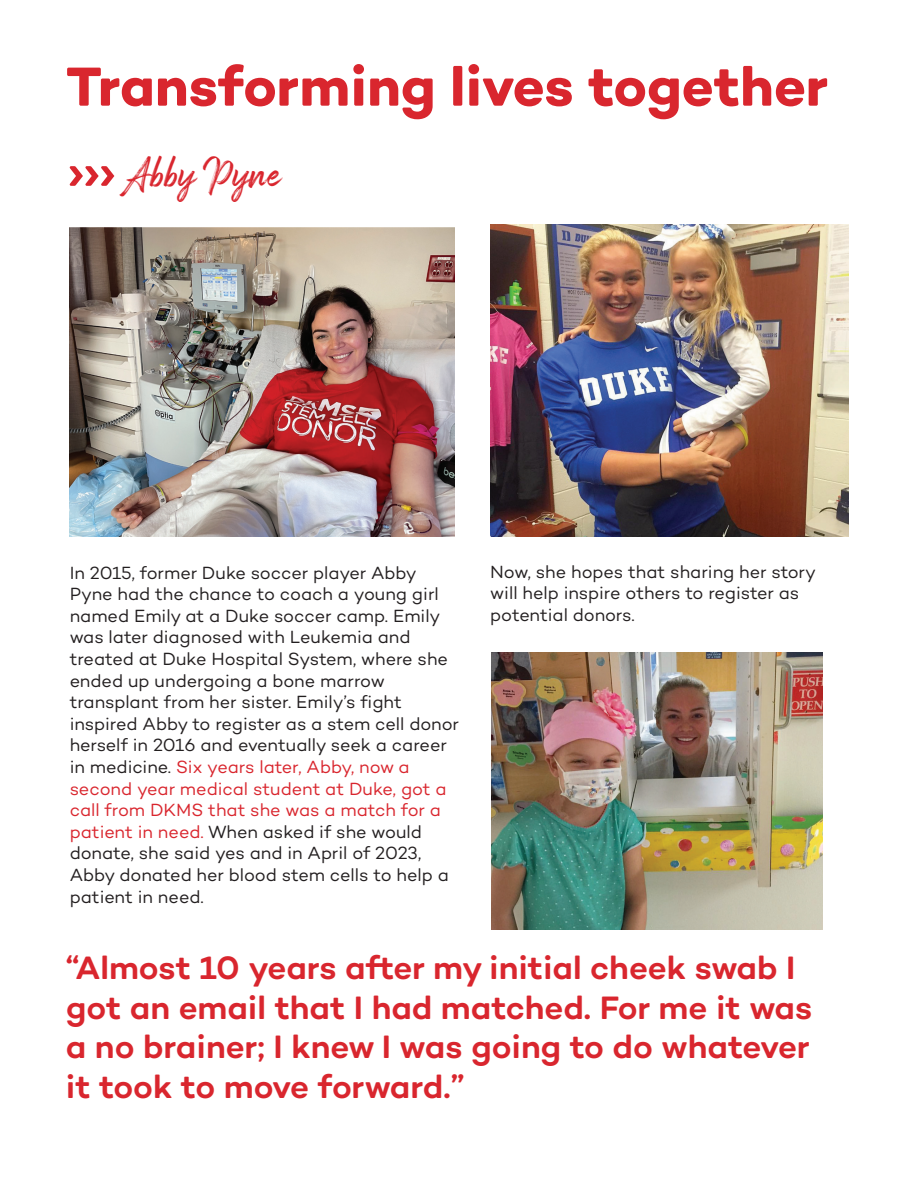
<style>
.page{position:relative;width:918px;height:1188px;background:#fff}
.page>*{position:absolute;margin:0;border:0;box-sizing:border-box;transform-origin:0 0}
.t1{font:700 55.95px "DKMS Custom";letter-spacing:-.005em;color:#d9262e}
.t2{font:38.25px "Arsilon";color:#d9262e}
.t3{font:500 33px/39.6px "DKMS Custom";color:#d9262e}
.t4{font:18px/21.6px "DKMS Custom";letter-spacing:-.005em;color:#231f20}
.s1{color:#d9262e}
</style>
<div class="page">
<svg style="left:70px;top:166px;width:44px;height:20px"></svg>
<img style="left:490px;top:224px;width:358px;height:312px">
<img style="left:70px;top:227px;width:384px;height:309px">
<img style="left:491px;top:653px;width:332px;height:276px">
<h1 class="t1" style="left:66px;top:51px;width:764px">Transforming lives together</h1>
<h2 class="t2" style="left:125px;top:151px;width:157px">Abby Pyne</h2>
<p class="t4" style="left:70px;top:561px;width:391px">In 2015, former Duke soccer player Abby Pyne had the chance to coach a young girl named Emily at a Duke soccer camp. Emily was later diagnosed with Leukemia and treated at Duke Hospital System, where she ended up undergoing a bone marrow transplant from her sister. Emily’s fight inspired Abby to register as a stem cell donor herself in 2016 and eventually seek a career in medicine. <span class="s1">Six years later, Abby, now a second year medical student at Duke, got a call from DKMS that she was a match for a patient in need.</span> When asked if she would donate, she said yes and in April of 2023, Abby donated her blood stem cells to help a patient in need.</p>
<p class="t4" style="left:490px;top:560px;width:327px">Now, she hopes that sharing her story will help inspire others to register as potential donors.</p>
<h3 class="t3" style="left:66px;top:947px;width:748px">“Almost 10 years after my initial cheek swab I got an email that I had matched. For me it was a no brainer; I knew I was going to do whatever it took to move forward.”</h3>
</div>
